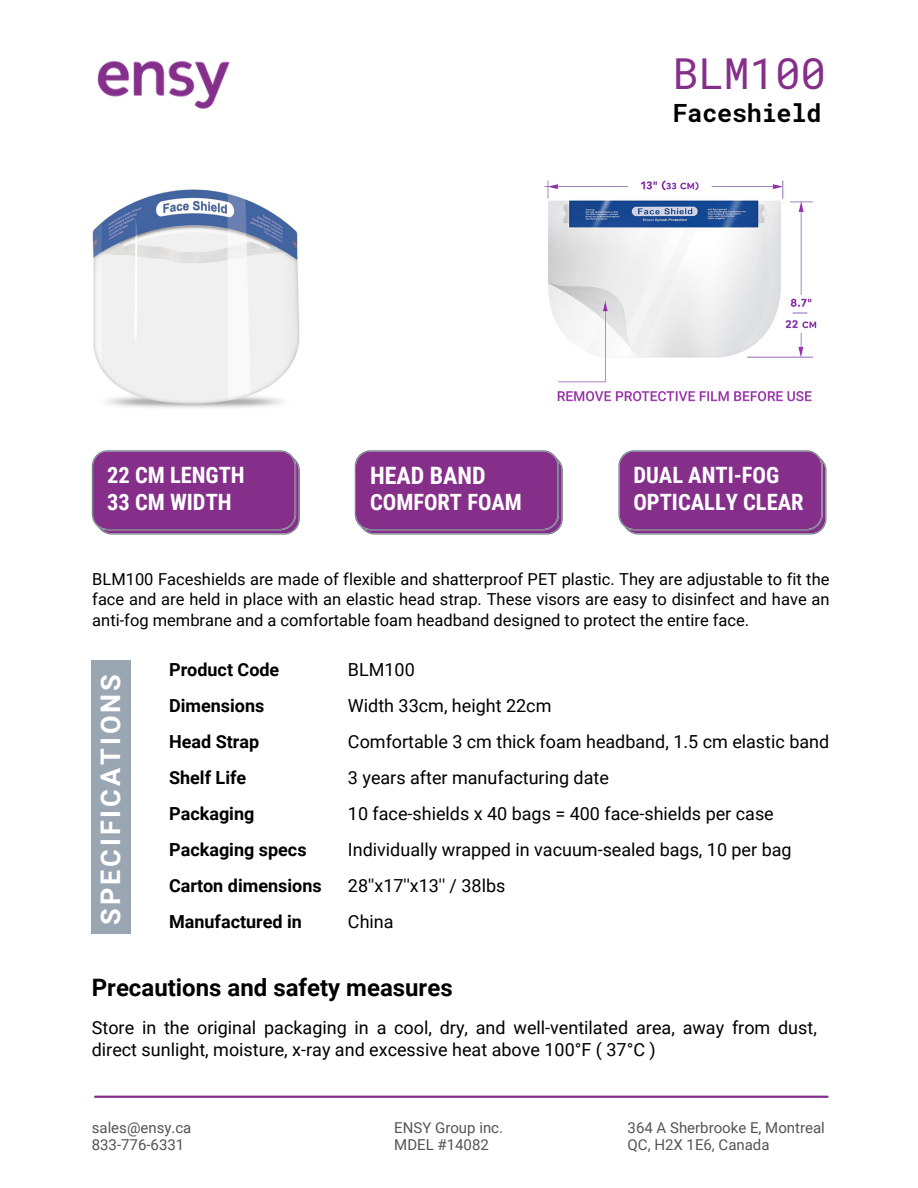
<style>
.page{position:relative;width:918px;height:1188px;background:#fff}
.page>*{position:absolute;margin:0;border:0;box-sizing:border-box;transform-origin:0 0}
.t1{font:42.6px "Roboto Mono";color:#852f8b}
.t2{font:700 27px "Roboto";letter-spacing:.11em;color:#fff}
.t3{font:700 25.05px "Roboto Mono";letter-spacing:-.01em;color:#000}
.t4{font:700 24px "Roboto";color:#000}
.t5{font:700 24px "Roboto Condensed";color:#fff}
.t6{font:700 22.5px "Roboto Condensed";color:#fff}
.t7{font:18px/21.3px "Roboto";color:#000}
.t8{font:700 18px "Roboto";color:#000}
.t9{font:16.5px/20.2px "Roboto";color:#000;text-align:justify}
.t10{font:15px "Roboto";color:#545454}
</style>
<div class="page">
<img style="left:544px;top:180px;width:273px;height:222px">
<img style="left:92px;top:189px;width:208px;height:219px">
<img style="left:97px;top:60px;width:133px;height:49px">
<hr style="left:95px;top:1096px;width:732px;height:2px;background:#852f8b">
<svg style="left:92px;top:450px;width:208px;height:85px;background:#883a8e"></svg>
<svg style="left:355px;top:450px;width:208px;height:85px;background:#883a8e"></svg>
<svg style="left:618px;top:450px;width:208px;height:85px;background:#893c8f"></svg>
<div style="left:92px;top:660px;width:38px;height:273px;background:#9aa7b2"></div>
<p class="t1" style="left:673px;top:45px;width:155px">BLM100</p>
<p class="t3" style="left:673px;top:96px;width:150px">Faceshield</p>
<p class="t6" style="left:107px;top:462px;width:139px">22 CM LENGTH</p>
<p class="t6" style="left:107px;top:489px;width:126px">33 CM WIDTH</p>
<p class="t5" style="left:370px;top:462px;width:117px">HEAD BAND</p>
<p class="t6" style="left:370px;top:489px;width:153px">COMFORT FOAM</p>
<p class="t6" style="left:633px;top:462px;width:147px">DUAL ANTI-FOG</p>
<p class="t6" style="left:633px;top:489px;width:172px">OPTICALLY CLEAR</p>
<p class="t9" style="left:92px;top:569px;width:739px">BLM100 Faceshields are made of flexible and shatterproof PET plastic. They are adjustable to fit the face and are held in place with an elastic head strap. These visors are easy to disinfect and have an anti-fog membrane and a comfortable foam headband designed to protect the entire face.</p>
<p class="t2" style="left:95px;top:925px;width:252px;rotate:-90deg">SPECIFICATIONS</p>
<p class="t8" style="left:169px;top:660px;width:112px">Product Code</p>
<p class="t8" style="left:169px;top:696px;width:97px">Dimensions</p>
<p class="t8" style="left:169px;top:732px;width:92px">Head Strap</p>
<p class="t8" style="left:169px;top:768px;width:79px">Shelf Life</p>
<p class="t8" style="left:169px;top:804px;width:87px">Packaging</p>
<p class="t8" style="left:169px;top:840px;width:139px">Packaging specs</p>
<p class="t8" style="left:169px;top:876px;width:154px">Carton dimensions</p>
<p class="t8" style="left:169px;top:912px;width:134px">Manufactured in</p>
<p class="t7" style="left:348px;top:660px;width:68px">BLM100</p>
<p class="t7" style="left:348px;top:696px;width:205px">Width 33cm, height 22cm</p>
<p class="t7" style="left:348px;top:732px;width:483px">Comfortable 3 cm thick foam headband, 1.5 cm elastic band</p>
<p class="t7" style="left:348px;top:768px;width:262px">3 years after manufacturing date</p>
<p class="t7" style="left:348px;top:804px;width:427px">10 face-shields x 40 bags = 400 face-shields per case</p>
<p class="t7" style="left:348px;top:840px;width:445px">Individually wrapped in vacuum-sealed bags, 10 per bag</p>
<p class="t7" style="left:348px;top:876px;width:159px">28''x17''x13'' / 38lbs</p>
<p class="t7" style="left:348px;top:912px;width:47px">China</p>
<p class="t4" style="left:92px;top:973px;width:362px">Precautions and safety measures</p>
<p class="t7" style="left:92px;top:1018px;width:727px">Store in the original packaging in a cool, dry, and well-ventilated area, away from dust, direct sunlight, moisture, x-ray and excessive heat above 100°F ( 37°C )</p>
<p class="t10" style="left:92px;top:1119px;width:101px">sales@ensy.ca</p>
<p class="t10" style="left:92px;top:1136px;width:94px">833-776-6331</p>
<p class="t10" style="left:394px;top:1119px;width:110px">ENSY Group inc.</p>
<p class="t10" style="left:394px;top:1136px;width:96px">MDEL #14082</p>
<p class="t10" style="left:628px;top:1119px;width:199px">364 A Sherbrooke E, Montreal</p>
<p class="t10" style="left:628px;top:1136px;width:143px">QC, H2X 1E6, Canada</p>
</div>
